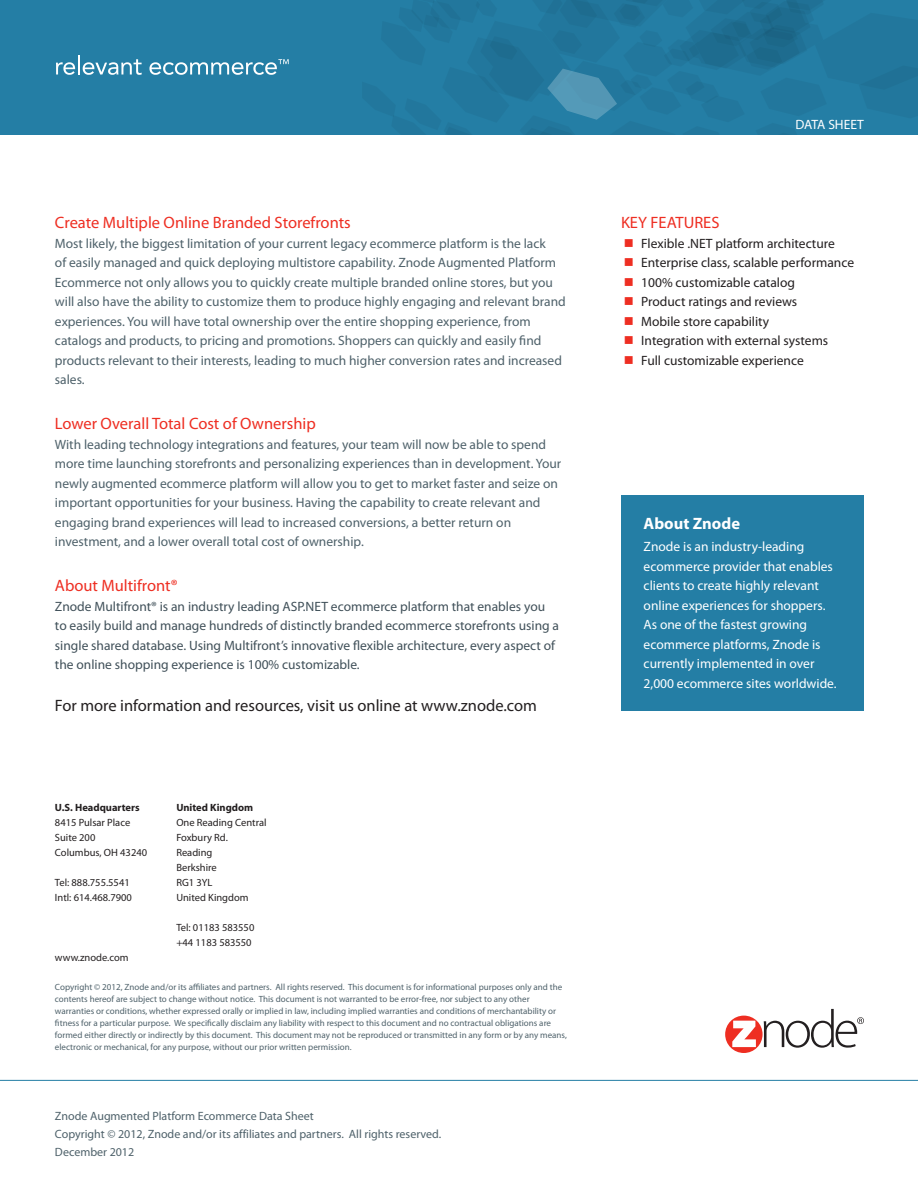
<style>
.page{position:relative;width:918px;height:1188px;background:#fff}
.page>*{position:absolute;margin:0;border:0;box-sizing:border-box;transform-origin:0 0}
.t1{font:16.5px "Myriad Pro";color:#ee2e22}
.t2{font:16.5px "Myriad Pro";color:#231f20}
.t3{font:700 16.5px "Myriad Pro";color:#fff}
.t4{font:13.5px/19.5px "Myriad Pro";color:#4e616a}
.t5{font:13.5px/19.5px "Myriad Pro";color:#405059}
.t6{font:13.5px/19.5px "Myriad Pro";color:#fff}
.t7{font:13.5px "Myriad Pro";color:#231f20}
.t8{font:12px/18px "Myriad Pro";color:#4e616a}
.t9{font:10.5px/15px "Myriad Pro";color:#231f20}
.t10{font:700 10.5px "Myriad Pro";color:#231f20}
.t11{font:9px/12px "Myriad Pro";color:#4e616a}
.s1{color:#ee2e22}
</style>
<div class="page">
<svg style="left:725px;top:1016px;width:38px;height:37px"></svg>
<svg style="left:732px;top:1021px;width:24px;height:26px"></svg>
<svg style="left:764px;top:1009px;width:100px;height:39px"></svg>
<hr style="left:0;top:1080px;width:918px;height:1px;background:#247ea5">
<div style="left:0;top:0;width:918px;height:135px;background:#247ea5"></div>
<svg style="left:393px;top:0;width:525px;height:135px"></svg>
<svg style="left:56px;top:62px;width:19px;height:13px"></svg>
<hr style="left:78px;top:55px;width:2px;height:20px;background:#fff">
<svg style="left:83px;top:59px;width:59px;height:16px"></svg>
<svg style="left:149px;top:59px;width:140px;height:16px"></svg>
<div style="left:621px;top:495px;width:243px;height:216px;background:#247ea5"></div>
<p class="t1" style="left:55px;top:213px;width:297px">Create Multiple Online Branded Storefronts</p>
<p class="t4" style="left:55px;top:233px;width:512px">Most likely, the biggest limitation of your current legacy ecommerce platform is the lack<br>of easily managed and quick deploying multistore capability. Znode Augmented Platform Ecommerce not only allows you to quickly create multiple branded online stores, but you will also have the ability to customize them to produce highly engaging and relevant brand experiences. You will have total ownership over the entire shopping experience, from catalogs and products, to pricing and promotions. Shoppers can quickly and easily find products relevant to their interests, leading to much higher conversion rates and increased sales.</p>
<p class="t1" style="left:55px;top:414px;width:262px">Lower Overall Total Cost of Ownership</p>
<p class="t4" style="left:55px;top:434px;width:508px">With leading technology integrations and features, your team will now be able to spend more time launching storefronts and personalizing experiences than in development. Your newly augmented ecommerce platform will allow you to get to market faster and seize on important opportunities for your business. Having the capability to create relevant and engaging brand experiences will lead to increased conversions, a better return on investment, and a lower overall total cost of ownership.</p>
<p class="t1" style="left:55px;top:576px;width:124px">About Multifront®</p>
<p class="t5" style="left:55px;top:596px;width:259px">Znode Multifront® is an industry leading ASP.NET</p>
<p class="t5" style="left:55px;top:596px;width:506px;text-indent:276px">ecommerce platform that enables you to easily build and manage hundreds of distinctly branded ecommerce storefronts using a single shared database. Using Multifront’s innovative flexible architecture, every aspect of the online shopping experience is 100% customizable.</p>
<p class="t2" style="left:55px;top:696px;width:484px">For more information and resources, visit us online at www.znode.com</p>
<p class="t10" style="left:55px;top:801px;width:86px">U.S. Headquarters</p>
<p class="t9" style="left:55px;top:815px;width:94px">8415 Pulsar Place<br>Suite 200<br>Columbus, OH 43240</p>
<p class="t9" style="left:55px;top:875px;width:78px">Tel: 888.755.5541<br>Intl: 614.468.7900</p>
<p class="t9" style="left:55px;top:950px;width:75px">www.znode.com</p>
<p class="t10" style="left:176px;top:801px;width:78px">United Kingdom</p>
<p class="t9" style="left:176px;top:815px;width:92px">One Reading Central<br>Foxbury Rd.<br>Reading<br>Berkshire<br>RG 1 3YL<br>United Kingdom</p>
<p class="t9" style="left:176px;top:920px;width:80px">Tel: 01183 583550 +44 1183 583550</p>
<p class="t11" style="left:55px;top:981px;width:513px">Copyright © 2012, Znode and/or its affiliates and partners. All rights reserved. This document is for informational purposes only and the contents hereof are subject to change without notice. This document is not warranted to be error-free, nor subject to any other warranties or conditions, whether expressed orally or implied in law, including implied warranties and conditions of merchantability or fitness for a particular purpose. We specifically disclaim any liability with respect to this document and no contractual obligations are formed either directly or indirectly by this document. This document may not be reproduced or transmitted in any form or by any means, electronic or mechanical, for any purpose, without our prior written permission.</p>
<p class="t8" style="left:55px;top:1107px;width:388px">Znode Augmented Platform Ecommerce Data Sheet<br>Copyright © 2012, Znode and/or its affiliates and partners. All rights reserved.<br>December 2012</p>
<p class="t6" style="left:795px;top:114px;width:56px">DATA SHEET</p>
<p class="t1" style="left:621px;top:213px;width:65px">KEY FEATURE</p>
<p class="t1" style="left:711px;top:213px;width:10px">S</p>
<p class="t7" style="left:624px;top:235px;width:75px"><span class="s1">■</span> Flexible .NET</p>
<p class="t7" style="left:716px;top:235px;width:121px">platform architecture</p>
<p class="t7" style="left:624px;top:255px;width:232px"><span class="s1">■</span> Enterprise class, scalable performance</p>
<p class="t7" style="left:624px;top:274px;width:173px"><span class="s1">■</span> 100% customizable catalog</p>
<p class="t7" style="left:624px;top:294px;width:175px"><span class="s1">■</span> Product ratings and reviews</p>
<p class="t7" style="left:624px;top:313px;width:147px"><span class="s1">■</span> Mobile store capability</p>
<p class="t7" style="left:624px;top:332px;width:206px"><span class="s1">■</span> Integration with external systems</p>
<p class="t7" style="left:624px;top:352px;width:181px"><span class="s1">■</span> Full customizable experience</p>
<p class="t3" style="left:644px;top:512px;width:98px">About Znode</p>
<p class="t6" style="left:644px;top:537px;width:195px">Znode is an industry-leading ecommerce provider that enables clients to create highly relevant online experiences for shoppers.<br>As one of the fastest growing ecommerce platforms, Znode is currently implemented in over<br>2,000 ecommerce sites worldwide.</p>
</div>
